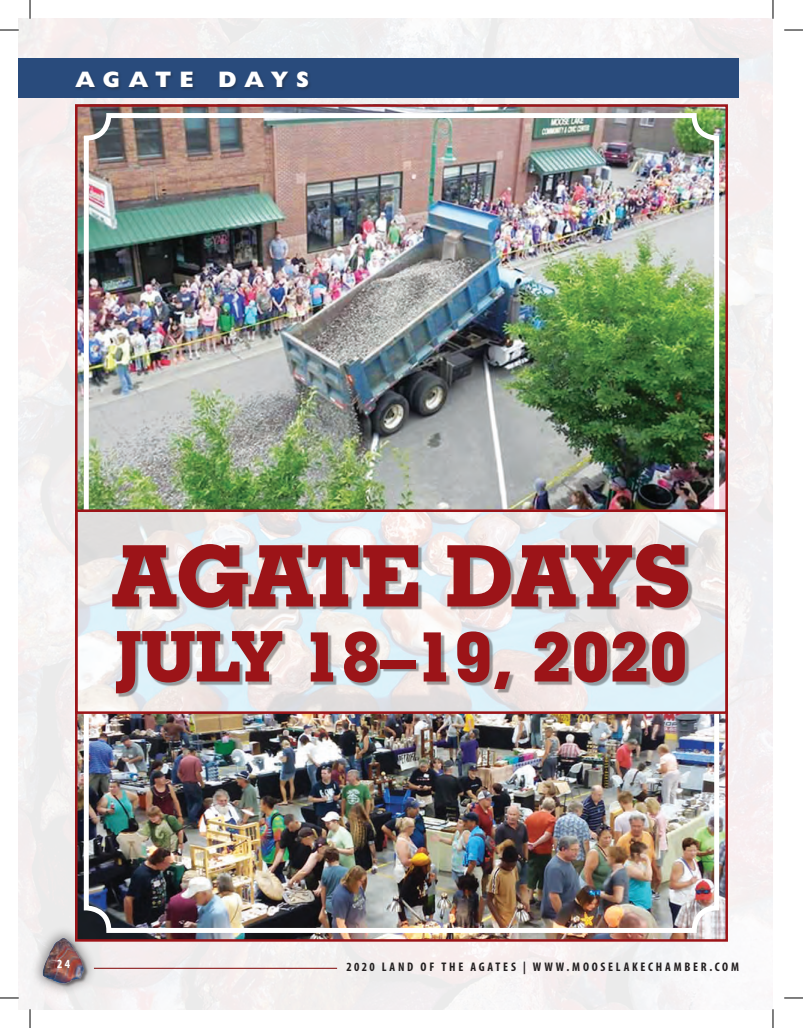
<style>
.page{position:relative;width:803px;height:1028px;background:#fff}
.page>*{position:absolute;margin:0;border:0;box-sizing:border-box;transform-origin:0 0}
.t1{font:700 85px "Geometric Slab 703 BT Xtra";color:#9c1418}
.t2{font:700 70px "Geometric Slab 703 BT Xtra";color:#9c1418}
.Head{font:800 22.5px "Gill Sans";letter-spacing:.33em;color:#fff}
.t3{font:700 condensed 12.5px "Myriad Pro";letter-spacing:.22em;color:#231f20}
.t4{font:700 condensed 12.5px "Myriad Pro";color:#fff}
</style>
<div class="page">
<img style="left:19px;top:19px;width:753px;height:990px">
<div style="left:29px;top:924px;width:68px;height:72px;background:#231f20;opacity:.5"></div>
<img style="left:39px;top:936px;width:49px;height:50px">
<hr style="left:94px;top:967px;width:243px;height:1px;background:#7f0304">
<div style="left:19px;top:58px;width:720px;height:40px;background:#294b7c"></div>
<div style="left:75px;top:71px;width:237px;height:21px;background:#231f20;opacity:.4"></div>
<img style="left:78px;top:107px;width:647px;height:831px">
<div style="left:84px;top:113px;width:635px;height:819px;border:5px solid #fff;border-radius:22px"></div>
<div style="left:114px;top:545px;width:578px;height:152px;background:#000002;opacity:.35"></div>
<div style="left:75px;top:509px;width:653px;height:205px;border:2px solid #9c1418"></div>
<svg style="left:0;top:29px;width:19px;height:1px"></svg>
<svg style="left:784px;top:29px;width:18px;height:1px"></svg>
<svg style="left:29px;top:0;width:1px;height:19px"></svg>
<svg style="left:29px;top:1009px;width:1px;height:19px"></svg>
<svg style="left:0;top:30px;width:19px;height:1px"></svg>
<svg style="left:784px;top:30px;width:18px;height:1px"></svg>
<svg style="left:0;top:997px;width:19px;height:1px"></svg>
<svg style="left:784px;top:997px;width:18px;height:1px"></svg>
<svg style="left:30px;top:0;width:1px;height:19px"></svg>
<svg style="left:30px;top:1009px;width:1px;height:19px"></svg>
<svg style="left:772px;top:0;width:1px;height:19px"></svg>
<svg style="left:772px;top:1009px;width:1px;height:19px"></svg>
<p class="Head" style="left:75px;top:66px;width:235px">AGATE DAYS</p>
<p class="t1" style="left:112px;top:524px;width:580px">AGATE DAYS</p>
<p class="t2" style="left:115px;top:614px;width:574px">JULY 18–19, 2020</p>
<p class="t4" style="left:57px;top:955px;width:15px">24</p>
<p class="t3" style="left:346px;top:959px;width:394px">2020 LAND OF THE AGATES | WWW.MOOSELAKECHAMBER.COM</p>
</div>
